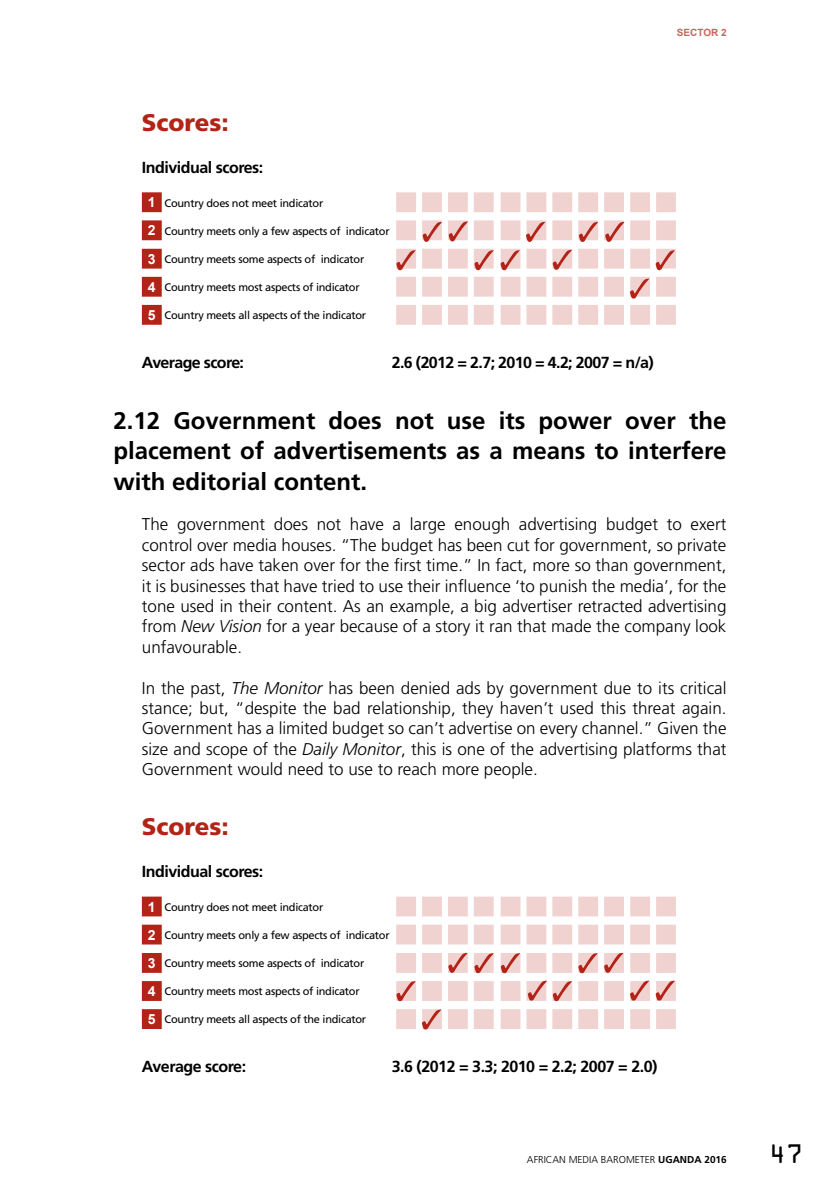
<style>
.page{position:relative;width:840px;height:1191px;background:#fff}
.page>*{position:absolute;margin:0;border:0;box-sizing:border-box;transform-origin:0 0}
.t1{font:700 24px/30px "Frutiger";color:#000;text-align:justify}
.t2{font:900 24px "Frutiger";color:#b32317}
.t3{font:24px "OCRA Std";color:#000}
.t4{font:300 17px/20.4px "Frutiger";color:#000;text-align:justify}
.t5{font:700 16px "Frutiger";letter-spacing:-.03em;color:#000}
.t6{font:11px "Frutiger";letter-spacing:-.025em;color:#000}
.t7{font:300 10px "Frutiger";color:#000}
.t8{font:700 10px "Arial";color:#ca655d}
.s1{font-family:"Arial";font-weight:700;font-size:14px;color:#fff}
.s2{font-style:italic}
.s3{font-weight:700}
</style>
<div class="page">
<svg style="left:142px;top:192px;width:20px;height:133px"></svg>
<svg style="left:142px;top:896px;width:20px;height:133px"></svg>
<svg style="left:396px;top:896px;width:280px;height:133px"></svg>
<svg style="left:396px;top:192px;width:280px;height:133px"></svg>
<p class="t8" style="left:676px;top:26px;width:51px">SECTOR 2</p>
<h1 class="t2" style="left:142px;top:108px;width:88px">Scores:</h1>
<p class="t5" style="left:142px;top:158px;width:123px">Individual scores:</p>
<p class="t6" style="left:148px;top:196px;width:177px"><span class="s1">1</span> Country does not meet indicator</p>
<p class="t6" style="left:148px;top:224px;width:243px"><span class="s1">2</span> Country meets only a few aspects of indicator</p>
<p class="t6" style="left:148px;top:253px;width:218px"><span class="s1">3</span> Country meets some aspects of indicator</p>
<p class="t6" style="left:148px;top:281px;width:213px"><span class="s1">4</span> Country meets most aspects of indicator</p>
<p class="t6" style="left:148px;top:309px;width:220px"><span class="s1">5</span> Country meets all aspects of the indicator</p>
<p class="t5" style="left:142px;top:353px;width:104px">Average score:</p>
<p class="t5" style="left:391px;top:353px;width:263px">2.6 (2012 = 2.7; 2010 = 4.2; 2007 = n/a)</p>
<h1 class="t1" style="left:113px;top:406px;width:614px">2.12 Government does not use its power over the placement of advertisements as a means to interfere with editorial content.</h1>
<p class="t4" style="left:142px;top:514px;width:586px">The government does not have a large enough advertising budget to exert control over media houses. “The budget has been cut for government, so private sector ads have taken over for the first time.” In fact, more so than government, it is businesses that have tried to use their influence ‘to punish the media’, for the tone used in their content. As an example, a big advertiser retracted advertising from <span class="s2">New Vision</span> for a year because of a story it ran that made the company look unfavourable.</p>
<p class="t4" style="left:142px;top:677px;width:586px">In the past, <span class="s2">The Monitor</span> has been denied ads by government due to its critical stance; but, “despite the bad relationship, they haven’t used this threat again.<br>Government has a limited budget so can’t advertise on every channel.” Given the size and scope of the <span class="s2">Daily Monitor</span>, this is one of the advertising platforms that Government would need to use to reach more people.</p>
<h1 class="t2" style="left:142px;top:812px;width:88px">Scores:</h1>
<p class="t5" style="left:142px;top:862px;width:123px">Individual scores:</p>
<p class="t6" style="left:148px;top:900px;width:177px"><span class="s1">1</span> Country does not meet indicator</p>
<p class="t6" style="left:148px;top:928px;width:243px"><span class="s1">2</span> Country meets only a few aspects of indicator</p>
<p class="t6" style="left:148px;top:957px;width:218px"><span class="s1">3</span> Country meets some aspects of indicator</p>
<p class="t6" style="left:148px;top:985px;width:213px"><span class="s1">4</span> Country meets most aspects of indicator</p>
<p class="t6" style="left:148px;top:1013px;width:220px"><span class="s1">5</span> Country meets all aspects of the indicator</p>
<p class="t5" style="left:142px;top:1057px;width:106px">Average score:</p>
<p class="t5" style="left:391px;top:1057px;width:267px">3.6 (2012 = 3.3; 2010 = 2.2; 2007 = 2.0)</p>
<p class="t7" style="left:526px;top:1153px;width:201px">AFRICAN MEDIA BAROMETER <span class="s3">UGANDA 2016</span></p>
<h1 class="t3" style="left:768px;top:1143px;width:36px">47</h1>
</div>
